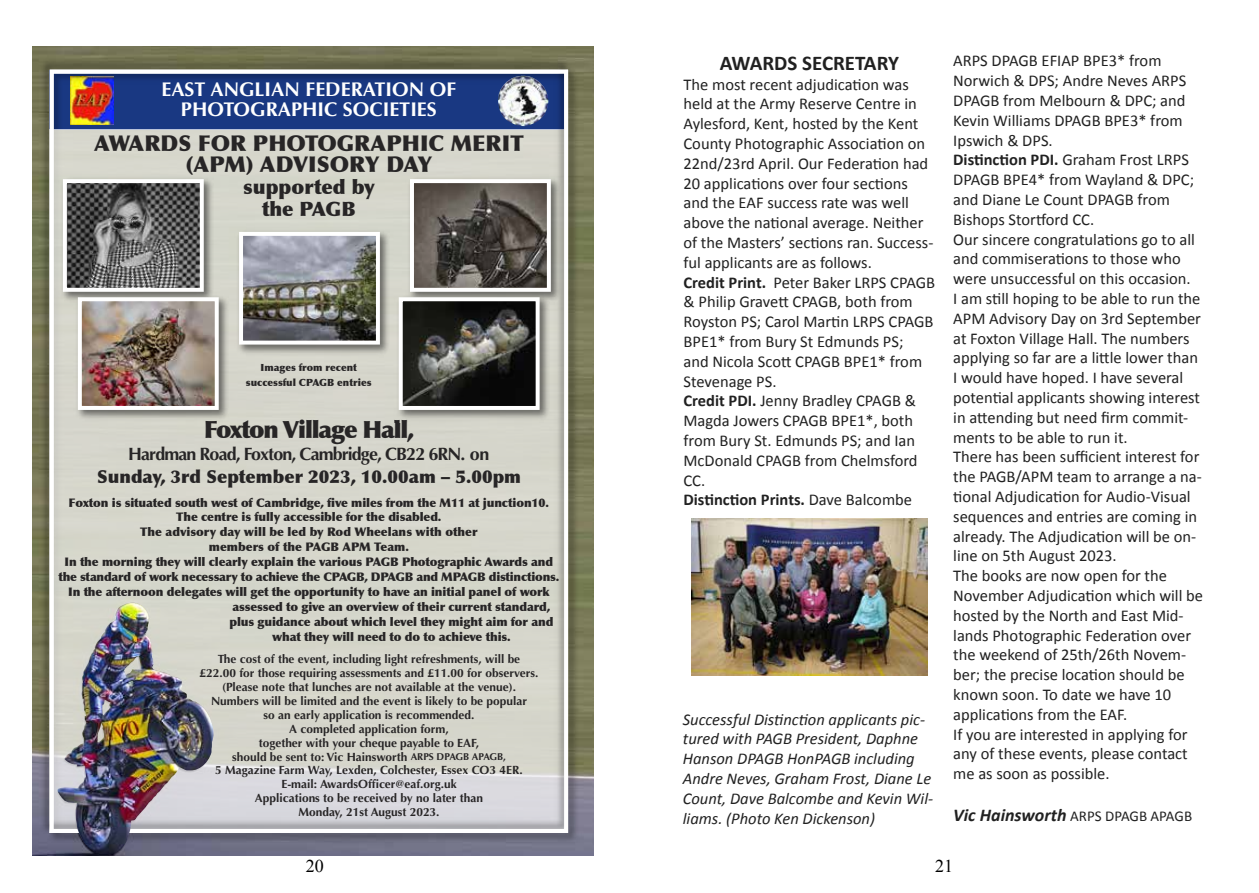
<style>
.page{position:relative;width:1259px;height:893px;background:#fff}
.page>*{position:absolute;margin:0;border:0;box-sizing:border-box;transform-origin:0 0}
.t1{font:900 23.85px "Optima";letter-spacing:-.05em;color:#272526}
.t2{font:900 21.9px/21.9px "Optima";color:#272526;text-align:center}
.t3{font:700 21px "Calibri";color:#212121}
.t4{font:700 19.8px/19.8px "Optima";color:#fff;text-align:center}
.t5{font:900 19.8px/21.9px "Optima";color:#272526;text-align:center}
.t6{font:18px "Times New Roman";color:#000}
.t7{font:700 17.85px "Optima";letter-spacing:-.05em;color:#272526}
.t8{font:900 17.85px "Optima";color:#272526}
.t9{font:16.5px/19.8px "Calibri";color:#212121}
.t10{font:italic 16.5px/19.8px "Calibri";color:#212121}
.t11{font:15px "Calibri";color:#212121}
.t12{font:900 11.85px "Optima";letter-spacing:-.01em;color:#272526}
.t13{font:700 11.85px/14px "Optima";color:#272526;text-align:center}
.t14{font:900 9.9px/14.5px "Optima";color:#272526;text-align:center}
.s1{font-size:9.9px}
.s2{font-weight:700}
.s3{font-weight:700;font-style:italic;font-size:18px}
</style>
<div class="page">
<img style="left:33px;top:47px;width:560px;height:809px">
<img style="left:45px;top:65px;width:536px;height:780px">
<img style="left:38px;top:56px;width:535px;height:780px">
<div style="left:50px;top:70px;width:518px;height:763px;border:4px solid #fff"></div>
<img style="left:57px;top:603px;width:157px;height:252px">
<img style="left:59px;top:175px;width:157px;height:129px">
<img style="left:68px;top:184px;width:131px;height:103px">
<div style="left:63px;top:179px;width:141px;height:113px;border:4px solid #fff"></div>
<img style="left:73px;top:293px;width:158px;height:129px">
<img style="left:83px;top:302px;width:131px;height:103px">
<div style="left:78px;top:297px;width:141px;height:113px;border:4px solid #fff"></div>
<img style="left:406px;top:175px;width:157px;height:129px">
<img style="left:415px;top:184px;width:131px;height:103px">
<div style="left:410px;top:179px;width:141px;height:113px;border:4px solid #fff"></div>
<img style="left:394px;top:293px;width:158px;height:129px">
<img style="left:404px;top:302px;width:130px;height:103px">
<div style="left:399px;top:297px;width:140px;height:113px;border:4px solid #fff"></div>
<img style="left:235px;top:227px;width:157px;height:130px">
<img style="left:244px;top:237px;width:131px;height:103px">
<div style="left:239px;top:232px;width:141px;height:113px;border:4px solid #fff"></div>
<img style="left:692px;top:519px;width:235px;height:156px">
<p class="t4" style="left:161px;top:80px;width:296px">EAST ANGLIAN FEDERATION OF<br>PHOTOGRAPHIC SOCIETIES</p>
<h2 class="t2" style="left:94px;top:132px;width:431px">AWARDS FOR PHOTOGRAPHIC MERIT (APM) ADVISORY DAY</h2>
<p class="t5" style="left:243px;top:176px;width:133px">supported by the PAGB</p>
<p class="t14" style="left:246px;top:360px;width:127px">Images from recent successful CPAGB entries</p>
<h1 class="t1" style="left:204px;top:415px;width:212px">Foxton Village Hall,</h1>
<p class="t7" style="left:128px;top:444px;width:363px">Hardman Road, Foxton, Cambridge, CB22 6RN. on</p>
<p class="t8" style="left:97px;top:466px;width:425px">Sunday, 3rd September 2023, 10.00am – 5.00pm</p>
<p class="t12" style="left:69px;top:495px;width:482px">Foxton is situated south west of Cambridge, five miles from the M11 at junction10.</p>
<p class="t12" style="left:176px;top:510px;width:267px">The centre is fully accessible for the disabled.</p>
<p class="t12" style="left:140px;top:525px;width:339px">The advisory day will be led by Rod Wheelans with other</p>
<p class="t12" style="left:209px;top:540px;width:202px">members of the PAGB APM Team.</p>
<p class="t12" style="left:64px;top:555px;width:490px">In the morning they will clearly explain the various PAGB Photographic Awards and</p>
<p class="t12" style="left:59px;top:570px;width:502px">the standard of work necessary to achieve the CPAGB, DPAGB and MPAGB distinctions.</p>
<p class="t12" style="left:68px;top:585px;width:483px">In the afternoon delegates will get the opportunity to have an initial panel of work</p>
<p class="t12" style="left:232px;top:599px;width:319px">assessed to give an overview of their current standard,</p>
<p class="t12" style="left:229px;top:614px;width:325px">plus guidance about which level they might aim for and</p>
<p class="t12" style="left:272px;top:629px;width:240px">what they will need to do to achieve this.</p>
<p class="t13" style="left:200px;top:652px;width:340px">The cost of the event, including light refreshments, will be £22.00 for those requiring assessments and £11.00 for observers. (Please note that lunches are not available at the venue).<br>Numbers will be limited and the event is likely to be popular<br>so an early application is recommended.<br>A completed application form,<br>together with your cheque payable to EAF,<br>should be sent to: Vic Hainsworth <span class="s1">ARPS DPAGB APAGB,<br></span>5 Magazine Farm Way, Lexden, Colchester, Essex CO3 4ER.<br>E-mail: AwardsOfficer@eaf.org.uk<br>Applications to be received by no later than<br>Monday, 21st August 2023.</p>
<p class="t3" style="left:719px;top:48px;width:181px">AWARDS SECRETARY</p>
<p class="t9" style="left:683px;top:74px;width:253px">The most recent adjudication was held at the Army Reserve Centre in<br>Aylesford, Kent, hosted by the Kent<br>County Photographic Association on<br>22nd/23rd April. Our Federation had<br>20 applications over four sections and the EAF success rate was well above the national average. Neither of the Masters’ sections ran. Success&shy;ful applicants are as follows.<br><span class="s2">Credit Print.</span> Peter Baker LRPS CPAGB &amp; Philip Gravett CPAGB, both from<br>Royston PS; Carol Martin LRPS CPAGB<br>BPE1* from Bury St Edmunds PS;<br>and Nicola Scott CPAGB BPE1* from<br>Stevenage PS.<br><span class="s2">Credit PDI.</span> Jenny Bradley CPAGB &amp;<br>Magda Jowers CPAGB BPE1*, both from Bury St. Edmunds PS; and Ian<br>McDonald CPAGB from Chelmsford<br>CC.<br><span class="s2">Distinction Prints.</span> Dave Balcombe</p>
<p class="t10" style="left:683px;top:708px;width:252px">Successful Distinction applicants pic&shy;tured with PAGB President, Daphne Hanson DPAGB HonPAGB including Andre Neves, Graham Frost, Diane Le Count, Dave Balcombe and Kevin Wil&shy;liams. (Photo Ken Dickenson)</p>
<p class="t9" style="left:953px;top:51px;width:251px">ARPS DPAGB EFIAP BPE3* from<br>Norwich &amp; DPS; Andre Neves ARPS<br>DPAGB from Melbourn &amp; DPC; and<br>Kevin Williams DPAGB BPE3* from<br>Ipswich &amp; DPS.<br><span class="s2">Distinction PDI.</span> Graham Frost LRPS<br>DPAGB BPE4* from Wayland &amp; DPC; and Diane Le Count DPAGB from<br>Bishops Stortford CC.<br>Our sincere congratulations go to all and commiserations to those who were unsuccessful on this occasion.<br>I am still hoping to be able to run the<br>APM Advisory Day on 3rd September at Foxton Village Hall. The numbers applying so far are a little lower than<br>I would have hoped. I have several potential applicants showing interest in attending but need firm commit&shy;ments to be able to run it.<br>There has been sufficient interest for the PAGB/APM team to arrange a na&shy;tional Adjudication for Audio-Visual sequences and entries are coming in already. The Adjudication will be on&shy;line on 5th August 2023.<br>The books are now open for the<br>November Adjudication which will be hosted by the North and East Mid&shy;lands Photographic Federation over the weekend of 25th/26th Novem&shy;ber; the precise location should be known soon. To date we have 10 applications from the EAF.<br>If you are interested in applying for any of these events, please contact me as soon as possible.</p>
<p class="t11" style="left:953px;top:805px;width:240px"><span class="s3">Vic Hainsworth</span> ARPS DPAGB APAGB</p>
<p class="t6" style="left:306px;top:854px;width:19px">20</p>
<p class="t6" style="left:935px;top:854px;width:19px">21</p>
</div>
